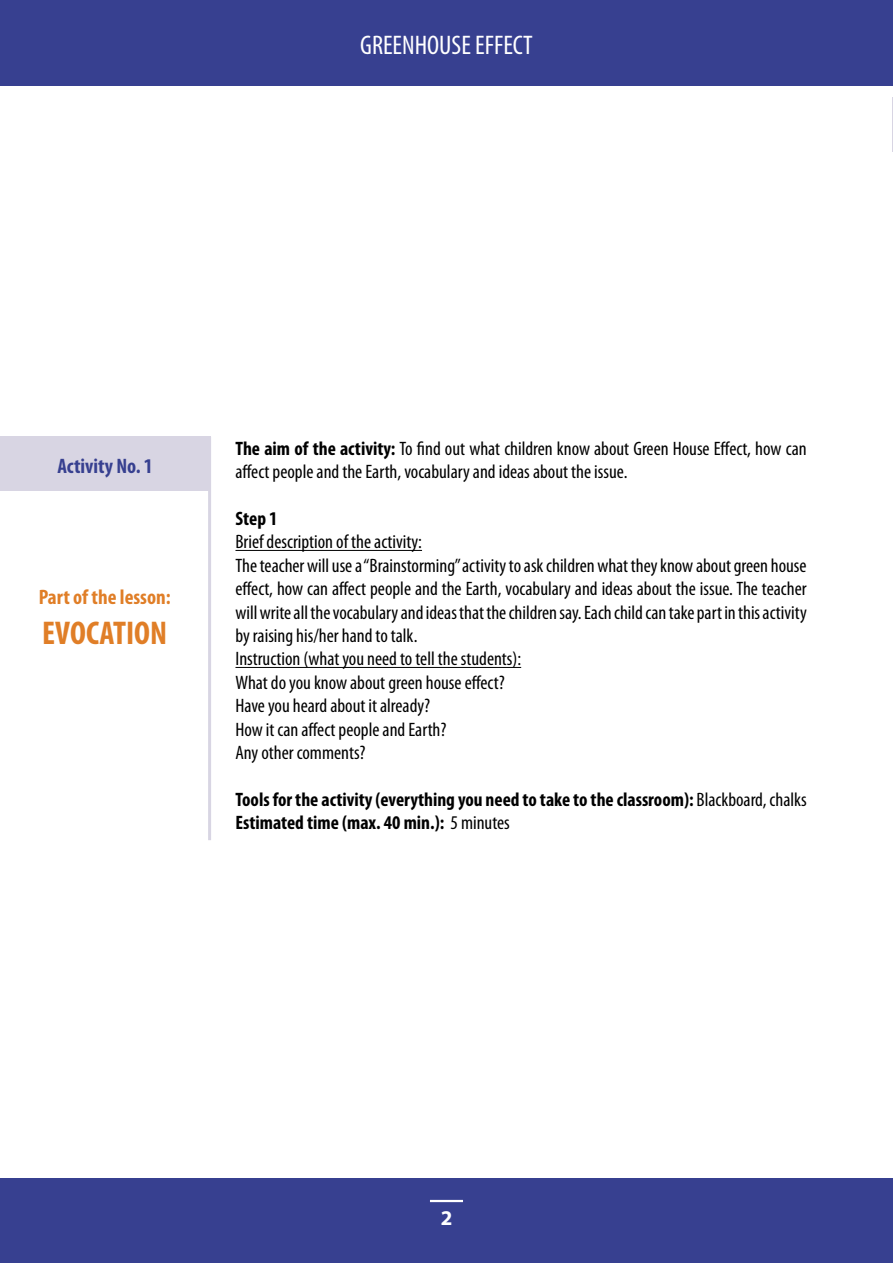
<style>
.page{position:relative;width:893px;height:1263px;background:#fff}
.page>*{position:absolute;margin:0;border:0;box-sizing:border-box;transform-origin:0 0}
.t1{font:700 condensed 33px "Myriad Pro";color:#e07e27}
.t2{font:condensed 27px "Myriad Pro";color:#fff}
.t3{font:700 condensed 21px "Myriad Pro";color:#e07e27}
.t4{font:700 condensed 21px "Myriad Pro";color:#374090}
.t5{font:700 21px "Myriad Pro";color:#fff}
.t6{font:condensed 19.5px/23.4px "Myriad Pro";color:#000}
.t7{font:700 condensed 19.5px/23.4px "Myriad Pro";color:#000}
.s1{font-weight:700}
.s2{font-weight:400}
</style>
<div class="page">
<div style="left:0;top:0;width:893px;height:85px;background:#374090"></div>
<div style="left:0;top:1178px;width:893px;height:85px;background:#374090"></div>
<hr style="left:430px;top:1200px;width:33px;height:2px;background:#fff">
<hr style="left:235px;top:550px;width:187px;height:1px;background:#000">
<hr style="left:235px;top:667px;width:286px;height:1px;background:#000">
<hr style="left:208px;top:437px;width:3px;height:403px;background:#d8d5e3">
<div style="left:0;top:437px;width:210px;height:54px;background:#d8d5e3"></div>
<hr style="left:892px;top:97px;width:1px;height:54px;background:#d8d5e3">
<h2 class="t2" style="left:360px;top:29px;width:174px">GREENHOUSE EFFECT</h2>
<p class="t4" style="left:57px;top:453px;width:97px">Activity No. 1</p>
<p class="t3" style="left:39px;top:584px;width:133px">Part of the lesson:</p>
<h1 class="t1" style="left:42px;top:612px;width:126px">EVOCATION</h1>
<p class="t6" style="left:235px;top:436px;width:573px"><span class="s1">The aim of the activity:</span> To find out what children know about Green House Effect, how can affect people and the Earth, vocabulary and ideas about the issue.</p>
<p class="t7" style="left:235px;top:506px;width:44px">Step 1</p>
<p class="t6" style="left:235px;top:530px;width:573px">Brief description of the activity:<br>The teacher will use a “Brainstorming” activity to ask children what they know about green house effect, how can affect people and the Earth, vocabulary and ideas about the issue. The teacher will write all the vocabulary and ideas that the children say. Each child can take part in this activity by raising his/her hand to talk.<br>Instruction (what you need to tell the students):<br>What do you know about green house effect?<br>Have you heard about it already?<br>How it can affect people and Earth?<br>Any other comments?</p>
<p class="t7" style="left:235px;top:787px;width:573px">Tools for the activity (everything you need to take to the classroom): <span class="s2">Blackboard, chalks<br></span>Estimated time (max. 40 min.): <span class="s2">5 minutes</span></p>
<p class="t5" style="left:441px;top:1204px;width:13px">2</p>
</div>
